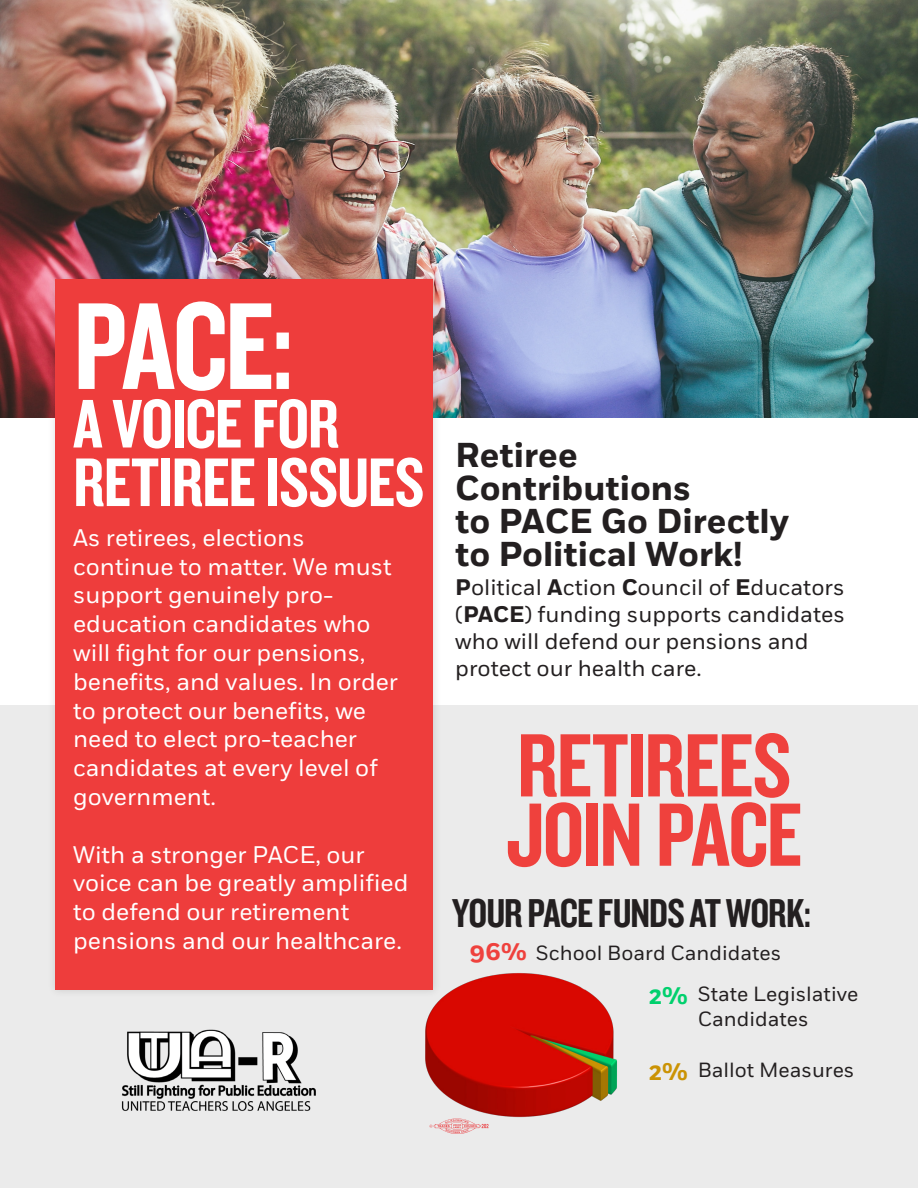
<style>
.page{position:relative;width:918px;height:1188px;background:#fff}
.page>*{position:absolute;margin:0;border:0;box-sizing:border-box;transform-origin:0 0}
.M_B_S_60_L{font:128.55px "Knockout 49 Liteweight";color:#fff}
.M_B_S_60_L-2{font:93.3px "Knockout 49 Liteweight";letter-spacing:-.02em;color:#ef413d}
.M_B_S_60_L-3{font:71.4px "Knockout 49 Liteweight";letter-spacing:-.015em;color:#fff}
.M_M_S_18_L_24_L{font:41.85px "Knockout 49 Liteweight";letter-spacing:-.025em;color:#231f20}
.M_M_S_18_L_24_L-2{font:700 34.5px "Fort";color:#231f20}
.Open_Reg_Siz_9_Lea_13_Left{font:24px/28.8px "Fort";color:#fff}
.M_M_S_18_L_24_L-3{font:700 24px "Fort";color:#ef413d}
.M_M_S_18_L_24_L-4{font:700 24px "Fort";color:#00d06d}
.M_M_S_18_L_24_L-5{font:700 24px "Fort";color:#cb9304}
.M_M_S_18_L_24_L-6{font:22.5px/27px "Fort";color:#231f20}
.M_M_S_18_L_24_L-7{font:20.55px/24.6px "Fort";color:#231f20}
.s1{font-weight:700}
</style>
<div class="page">
<img style="left:0;top:0;width:918px;height:418px">
<div style="left:0;top:705px;width:918px;height:483px;background:#ebebeb"></div>
<div style="left:47px;top:271px;width:394px;height:728px;background:#231f20;opacity:.15"></div>
<div style="left:56px;top:279px;width:377px;height:711px;background:#ee3d3c"></div>
<img style="left:417px;top:969px;width:200px;height:149px">
<img style="left:122px;top:1029px;width:194px;height:82px">
<svg style="left:429px;top:1118px;width:60px;height:16px"></svg>
<p class="M_B_S_60_L" style="left:73px;top:265px;width:222px">PACE:</p>
<p class="M_B_S_60_L-3" style="left:73px;top:379px;width:268px">A VOICE FOR</p>
<p class="M_B_S_60_L-3" style="left:73px;top:437px;width:353px">RETIREE ISSUES</p>
<p class="Open_Reg_Siz_9_Lea_13_Left" style="left:73px;top:524px;width:326px">As retirees, elections continue to matter. We must support genuinely pro&shy;education candidates who will fight for our pensions, benefits, and values. In order to protect our benefits, we need to elect pro-teacher candidates at every level of government.</p>
<p class="Open_Reg_Siz_9_Lea_13_Left" style="left:73px;top:840px;width:337px">With a stronger PACE, our voice can be greatly amplified to defend our retirement pensions and our healthcare.</p>
<p class="M_M_S_18_L_24_L-2" style="left:455px;top:434px;width:124px">Retiree</p>
<p class="M_M_S_18_L_24_L-2" style="left:455px;top:467px;width:237px">Contributions</p>
<p class="M_M_S_18_L_24_L-2" style="left:455px;top:500px;width:336px">to PACE Go Directly</p>
<p class="M_M_S_18_L_24_L-2" style="left:455px;top:533px;width:288px">to Political Work!</p>
<p class="M_M_S_18_L_24_L-6" style="left:455px;top:574px;width:391px"><span class="s1">P</span>olitical <span class="s1">A</span>ction <span class="s1">C</span>ouncil of <span class="s1">E</span>ducators (<span class="s1">PACE</span>) funding supports candidates who will defend our pensions and protect our health care.</p>
<p class="M_B_S_60_L-2" style="left:517px;top:706px;width:276px">RETIREES</p>
<p class="M_B_S_60_L-2" style="left:506px;top:776px;width:298px">JOIN PACE</p>
<p class="M_M_S_18_L_24_L" style="left:452px;top:887px;width:361px">YOUR PACE FUNDS AT WORK:</p>
<p class="M_M_S_18_L_24_L-3" style="left:469px;top:937px;width:59px">96%</p>
<p class="M_M_S_18_L_24_L-7" style="left:536px;top:941px;width:247px">School Board Candidates</p>
<p class="M_M_S_18_L_24_L-4" style="left:649px;top:981px;width:40px">2%</p>
<p class="M_M_S_18_L_24_L-7" style="left:698px;top:982px;width:162px">State Legislative<br>Candidates</p>
<p class="M_M_S_18_L_24_L-7" style="left:698px;top:1058px;width:158px">Ballot Measures</p>
<p class="M_M_S_18_L_24_L-5" style="left:649px;top:1057px;width:40px">2%</p>
</div>
